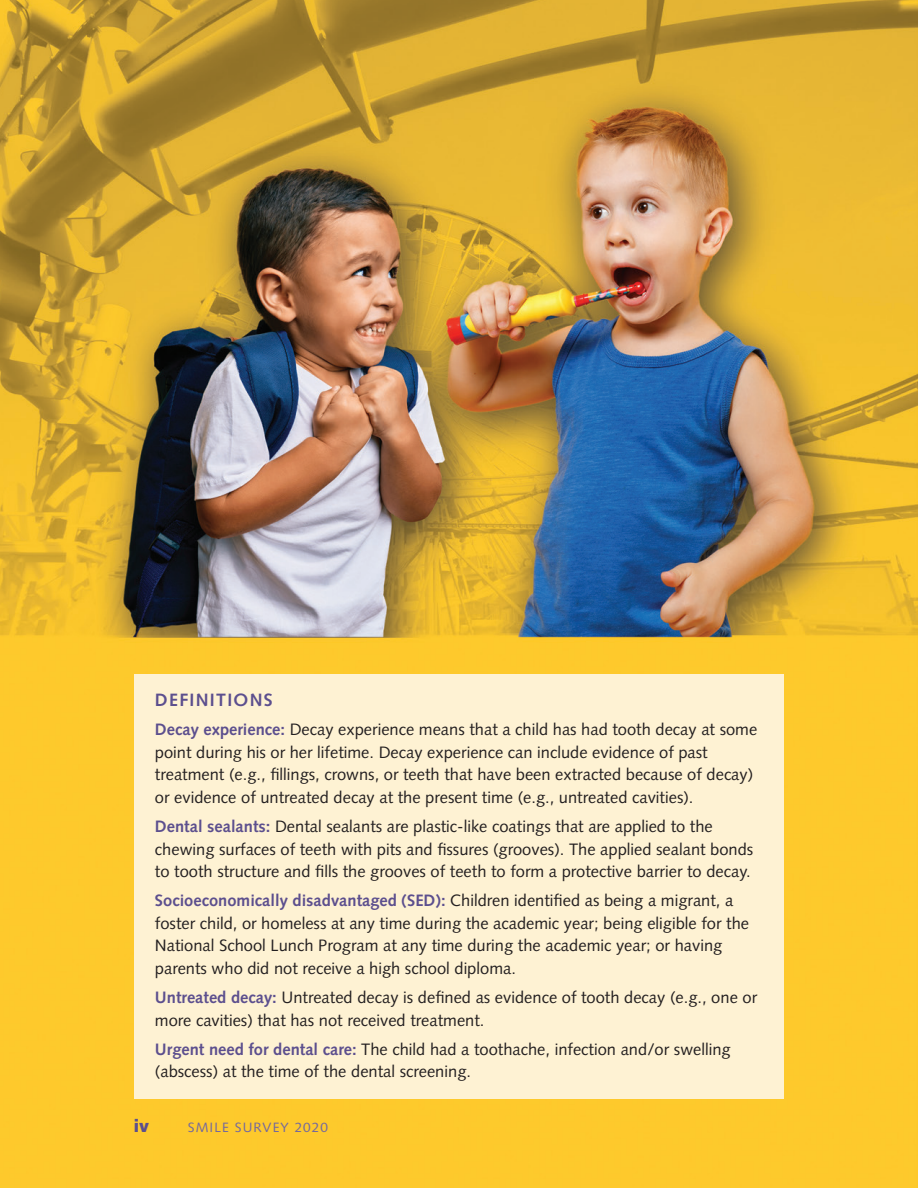
<style>
.page{position:relative;width:918px;height:1188px;background:#fff}
.page>*{position:absolute;margin:0;border:0;box-sizing:border-box;transform-origin:0 0}
.t1{font:900 18px "Syntax";color:#5c4f8e}
.Paragraph{font:700 17.85px "Syntax";letter-spacing:.07em;color:#5c4f8e}
.Paragraph-2{font:16.5px/22.5px "Syntax";color:#231f20}
.Indented_List{font:13.5px "Syntax";letter-spacing:.08em;color:#72679f}
.s1{font-weight:700;color:#5c4f8e}
</style>
<div class="page">
<img style="left:0;top:0;width:918px;height:1188px">
<div style="left:134px;top:674px;width:650px;height:424px;background:#fef2d3"></div>
<p class="Paragraph" style="left:155px;top:690px;width:119px">DEFINITIONS</p>
<p class="Paragraph-2" style="left:155px;top:719px;width:604px"><span class="s1">Decay experience:</span> Decay experience means that a child has had tooth decay at some point during his or her lifetime. Decay experience can include evidence of past treatment (e.g., fillings, crowns, or teeth that have been extracted because of decay) or evidence of untreated decay at the present time (e.g., untreated cavities).</p>
<p class="Paragraph-2" style="left:155px;top:815px;width:600px"><span class="s1">Dental sealants:</span> Dental sealants are plastic-like coatings that are applied to the chewing surfaces of teeth with pits and fissures (grooves). The applied sealant bonds to tooth structure and fills the grooves of teeth to form a protective barrier to decay.</p>
<p class="Paragraph-2" style="left:155px;top:890px;width:596px"><span class="s1">Socioeconomically disadvantaged (SED):</span> Children identified as being a migrant, a foster child, or homeless at any time during the academic year; being eligible for the National School Lunch Program at any time during the academic year; or having parents who did not receive a high school diploma.</p>
<p class="Paragraph-2" style="left:155px;top:986px;width:604px"><span class="s1">Untreated decay:</span> Untreated decay is defined as evidence of tooth decay (e.g., one or more cavities) that has not received treatment.</p>
<p class="Paragraph-2" style="left:155px;top:1038px;width:577px"><span class="s1">Urgent need for dental care:</span> The child had a toothache, infection and/or swelling (abscess) at the time of the dental screening.</p>
<p class="t1" style="left:134px;top:1116px;width:17px">iv</p>
<p class="Indented_List" style="left:188px;top:1120px;width:142px">SMILE SURVEY 2020</p>
</div>
